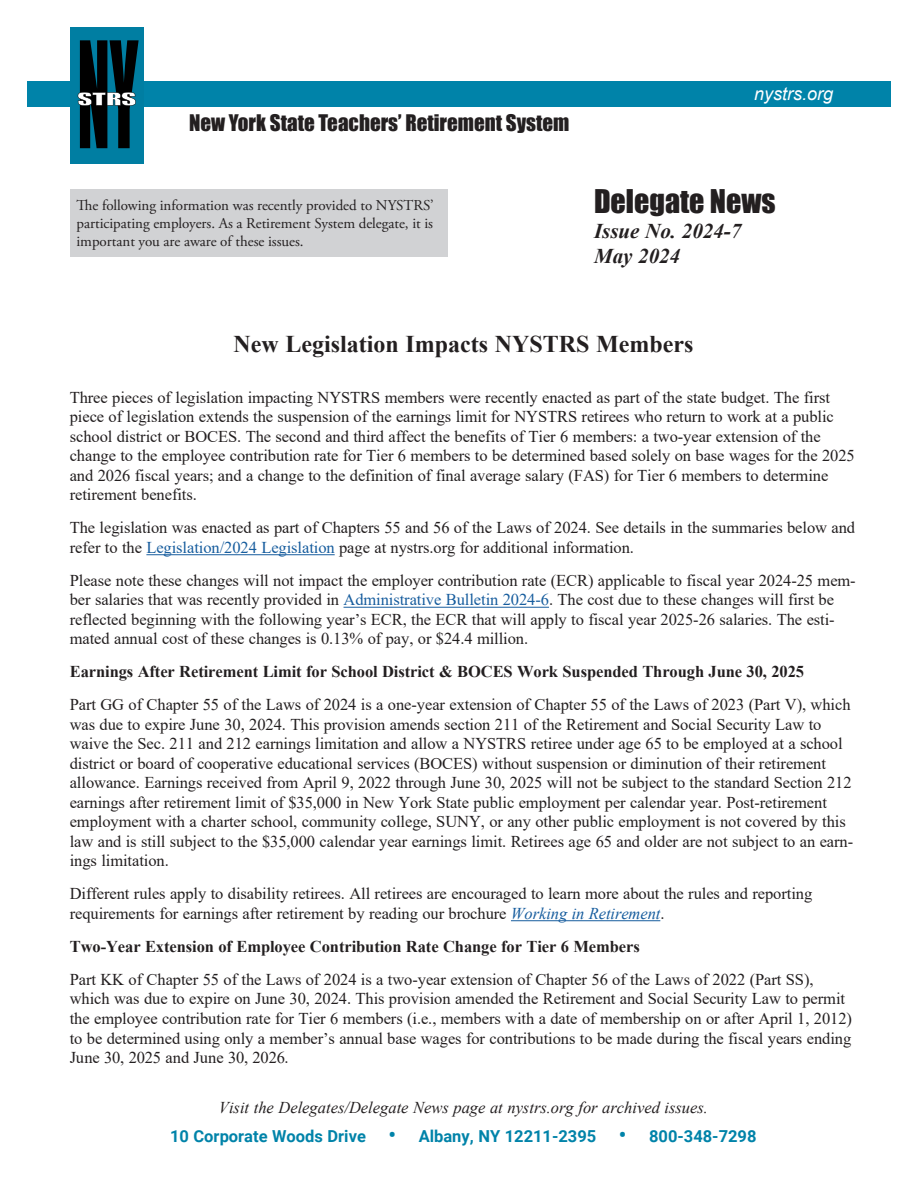
<style>
.page{position:relative;width:918px;height:1188px;background:#fff}
.page>*{position:absolute;margin:0;border:0;box-sizing:border-box;transform-origin:0 0}
.t1{font:30px "Impact";color:#231f20}
.t2{font:700 24px "Times New Roman";color:#231f20}
.t3{font:21px "Impact";color:#231f20}
.t4{font:italic 700 21px "Times New Roman";color:#231f20}
.t5{font:italic 18px "Arial";color:#fff}
.t6{font:16.5px/19.5px "Times New Roman";letter-spacing:-.005em;color:#231f20}
.t7{font:700 16.5px "Times New Roman";letter-spacing:-.005em;color:#231f20}
.t8{font:italic 16.5px "Times New Roman";color:#231f20}
.t9{font:700 16.5px "Roboto";color:#0083a9}
.t10{font:15px/18px "Adobe Garamond Pro";letter-spacing:-.005em;color:#231f20;text-align:justify}
.s1{color:#175d9e}
.s2{font-style:italic;color:#175d9e}
.s3{font-size:21px}
</style>
<div class="page">
<div style="left:70px;top:189px;width:378px;height:67px;background:#d1d2d4"></div>
<div style="left:27px;top:81px;width:864px;height:25px;background:#0083a9"></div>
<svg style="left:71px;top:27px;width:73px;height:136px;background:#0b4f63"></svg>
<hr style="left:146px;top:554px;width:189px;height:1px;background:#175d9e">
<hr style="left:344px;top:607px;width:205px;height:1px;background:#175d9e">
<hr style="left:511px;top:920px;width:149px;height:1px;background:#175d9e">
<p class="t3" style="left:189px;top:107px;width:382px">New York State Teachers’ Retirement System</p>
<p class="t10" style="left:77px;top:197px;width:359px">The following information was recently provided to NYSTRS’ participating employers. As a Retirement System delegate, it is important you are aware of these issues.</p>
<p class="t5" style="left:754px;top:82px;width:81px">nystrs.org</p>
<p class="t1" style="left:594px;top:178px;width:183px">Delegate News</p>
<p class="t4" style="left:594px;top:216px;width:149px">Issue No. 2024-7</p>
<p class="t4" style="left:594px;top:241px;width:88px">May 2024</p>
<p class="t2" style="left:234px;top:327px;width:461px">New Legislation Impacts NYSTRS Members</p>
<p class="t6" style="left:70px;top:387px;width:787px">Three pieces of legislation impacting NYSTRS members were recently enacted as part of the state budget. The first piece of legislation extends the suspension of the earnings limit for NYSTRS retirees who return to work at a public school district or BOCES. The second and third affect the benefits of Tier 6 members: a two-year extension of the change to the employee contribution rate for Tier 6 members to be determined based solely on base wages for the 2025 and 2026 fiscal years; and a change to the definition of final average salary (FAS) for Tier 6 members to determine retirement benefits.</p>
<p class="t6" style="left:70px;top:518px;width:787px">The legislation was enacted as part of Chapters 55 and 56 of the Laws of 2024. See details in the summaries below and refer to the <span class="s1">Legislation/2024 Legislation</span> page at nystrs.org for additional information.</p>
<p class="t6" style="left:70px;top:570px;width:787px">Please note these changes will not impact the employer contribution rate (ECR) applicable to fiscal year 2024-25 mem&shy;ber salaries that was recently provided in <span class="s1">Administrative Bulletin 2024-6</span>. The cost due to these changes will first be reflected beginning with the following year’s ECR, the ECR that will apply to fiscal year 2025-26 salaries. The esti&shy;mated annual cost of these changes is 0.13% of pay, or $24.4 million.</p>
<p class="t7" style="left:70px;top:660px;width:736px">Earnings After Retirement Limit for School District &amp; BOCES Work Suspended Through June 30, 2025</p>
<p class="t6" style="left:70px;top:695px;width:785px">Part GG of Chapter 55 of the Laws of 2024 is a one-year extension of Chapter 55 of the Laws of 2023 (Part V), which was due to expire June 30, 2024. This provision amends section 211 of the Retirement and Social Security Law to waive the Sec. 211 and 212 earnings limitation and allow a NYSTRS retiree under age 65 to be employed at a school district or board of cooperative educational services (BOCES) without suspension or diminution of their retirement allowance. Earnings received from April 9, 2022 through June 30, 2025 will not be subject to the standard Section 212 earnings after retirement limit of $35,000 in New York State public employment per calendar year. Post-retirement employment with a charter school, community college, SUNY, or any other public employment is not covered by this law and is still subject to the $35,000 calendar year earnings limit. Retirees age 65 and older are not subject to an earn&shy;ings limitation.</p>
<p class="t6" style="left:70px;top:884px;width:744px">Different rules apply to disability retirees. All retirees are encouraged to learn more about the rules and reporting requirements for earnings after retirement by reading our brochure <span class="s2">Working in Retirement</span>.</p>
<p class="t7" style="left:70px;top:935px;width:572px">Two-Year Extension of Employee Contribution Rate Change for Tier 6 Members</p>
<p class="t6" style="left:70px;top:969px;width:784px">Part KK of Chapter 55 of the Laws of 2024 is a two-year extension of Chapter 56 of the Laws of 2022 (Part SS), which was due to expire on June 30, 2024. This provision amended the Retirement and Social Security Law to permit the employee contribution rate for Tier 6 members (i.e., members with a date of membership on or after April 1, 2012) to be determined using only a member’s annual base wages for contributions to be made during the fiscal years ending June 30, 2025 and June 30, 2026.</p>
<p class="t8" style="left:219px;top:1096px;width:491px">Visit the Delegates/Delegate News page at nystrs.org for archived issues.</p>
<p class="t9" style="left:170px;top:1124px;width:228px">10 Corporate Woods Drive <span class="s3">•</span></p>
<p class="t9" style="left:419px;top:1124px;width:209px">Albany, NY 12211-2395 <span class="s3">•</span></p>
<p class="t9" style="left:649px;top:1124px;width:109px">800-348-7298</p>
</div>
